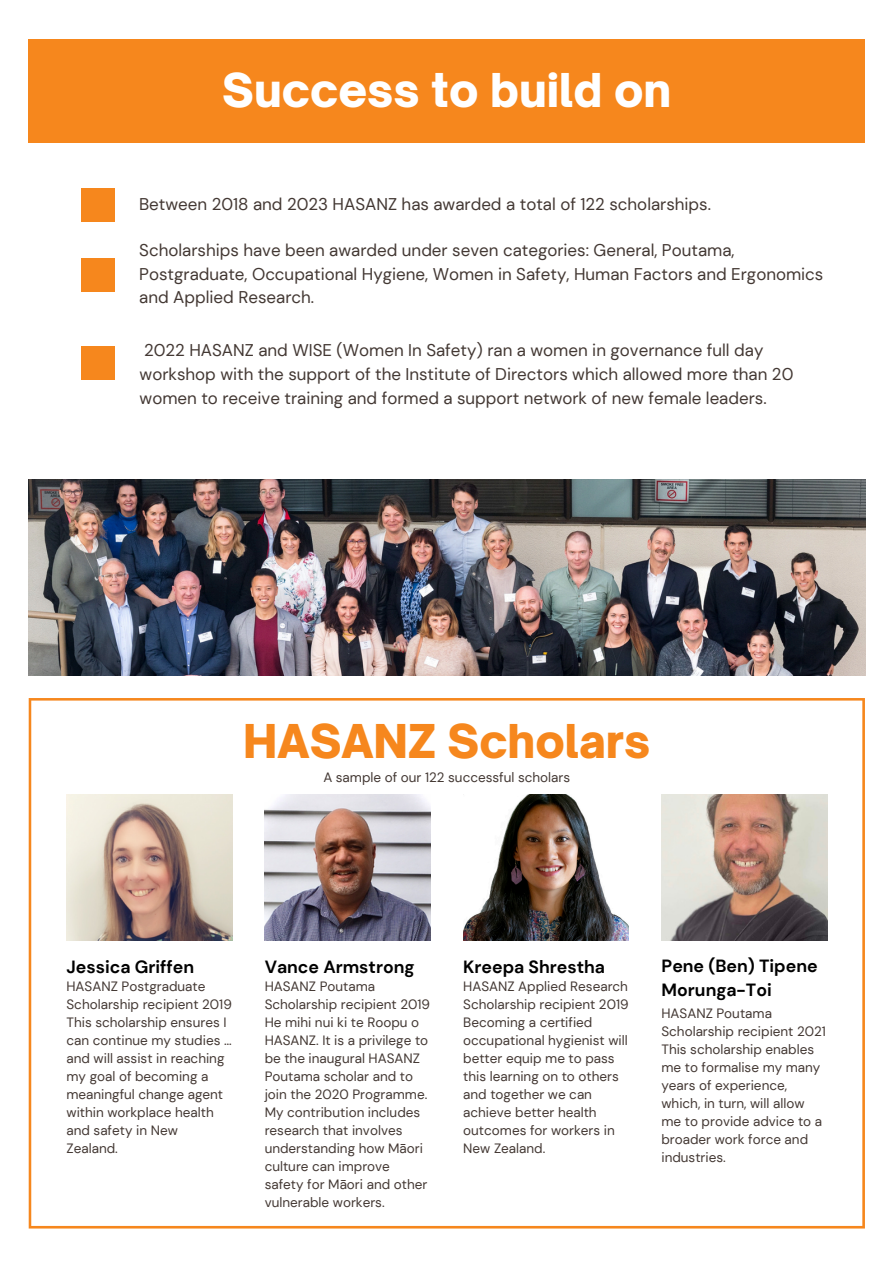
<style>
.page{position:relative;width:894px;height:1264px;background:#fff}
.page>*{position:absolute;margin:0;border:0;box-sizing:border-box;transform-origin:0 0}
.t1{font:900 44.55px "Open Sauce One";color:#fff}
.t2{font:900 44.55px "Open Sauce One";color:#f6871d}
.t3{font:700 17.7px/23.7px "DM Sans";color:#000}
.t4{font:16.95px/23.7px "DM Sans";color:#433833}
.t5{font:13.5px/18px "DM Sans";color:#433833}
</style>
<div class="page">
<div style="left:29px;top:39px;width:836px;height:103px;background:#f6871d"></div>
<div style="left:81px;top:258px;width:33px;height:33px;background:#f6871d"></div>
<div style="left:81px;top:346px;width:33px;height:34px;background:#f6871d"></div>
<div style="left:81px;top:189px;width:33px;height:33px;background:#f6871d"></div>
<img style="left:29px;top:479px;width:836px;height:196px">
<svg style="left:29px;top:698px;width:835px;height:530px"></svg>
<img style="left:66px;top:794px;width:166px;height:146px">
<img style="left:463px;top:794px;width:165px;height:146px">
<img style="left:265px;top:794px;width:165px;height:146px">
<img style="left:661px;top:794px;width:165px;height:146px">
<h1 class="t1" style="left:222px;top:62px;width:450px">Success to build on</h1>
<h3 class="t4" style="left:139px;top:193px;width:573px">Between 2018 and 2023 HASANZ has awarded a total of 122 scholarships.</h3>
<h3 class="t4" style="left:139px;top:238px;width:685px">Scholarships have been awarded under seven categories: General, Poutama,<br>Postgraduate, Occupational Hygiene, Women in Safety, Human Factors and Ergonomics and Applied Research.</h3>
<h3 class="t4" style="left:139px;top:339px;width:655px">2022 HASANZ and WISE (Women In Safety) ran a women in governance full day workshop with the support of the Institute of Directors which allowed more than 20 women to receive training and formed a support network of new female leaders.</h3>
<h1 class="t2" style="left:243px;top:713px;width:408px">HASANZ Scholars</h1>
<p class="t5" style="left:323px;top:768px;width:248px">A sample of our 122 successful scholars</p>
<p class="t3" style="left:66px;top:954px;width:129px">Jessica Griffen</p>
<h2 class="t5" style="left:66px;top:977px;width:167px">HASANZ Postgraduate<br>Scholarship recipient 2019</h2>
<p class="t5" style="left:66px;top:1013px;width:167px">This scholarship ensures I can continue my studies … and will assist in reaching my goal of becoming a meaningful change agent within workplace health and safety in New<br>Zealand.</p>
<p class="t3" style="left:264px;top:954px;width:151px">Vance Armstrong</p>
<h2 class="t5" style="left:264px;top:977px;width:167px">HASANZ Poutama<br>Scholarship recipient 2019</h2>
<p class="t5" style="left:264px;top:1013px;width:165px">He mihi nui ki te Roopu o<br>HASANZ. It is a privilege to be the inaugural HASANZ<br>Poutama scholar and to join the 2020 Programme.<br>My contribution includes research that involves understanding how Māori culture can improve safety for Māori and other vulnerable workers.</p>
<p class="t3" style="left:463px;top:954px;width:143px">Kreepa Shrestha</p>
<h2 class="t5" style="left:463px;top:977px;width:167px">HASANZ Applied Research<br>Scholarship recipient 2019</h2>
<p class="t5" style="left:463px;top:1013px;width:166px">Becoming a certified occupational hygienist will better equip me to pass this learning on to others and together we can achieve better health outcomes for workers in<br>New Zealand.</p>
<p class="t3" style="left:661px;top:954px;width:157px">Pene (Ben) Tipene<br>Morunga-Toi</p>
<h2 class="t5" style="left:661px;top:1004px;width:166px">HASANZ Poutama<br>Scholarship recipient 2021</h2>
<p class="t5" style="left:661px;top:1040px;width:162px">This scholarship enables me to formalise my many years of experience, which, in turn, will allow me to provide advice to a broader work force and industries.</p>
</div>
